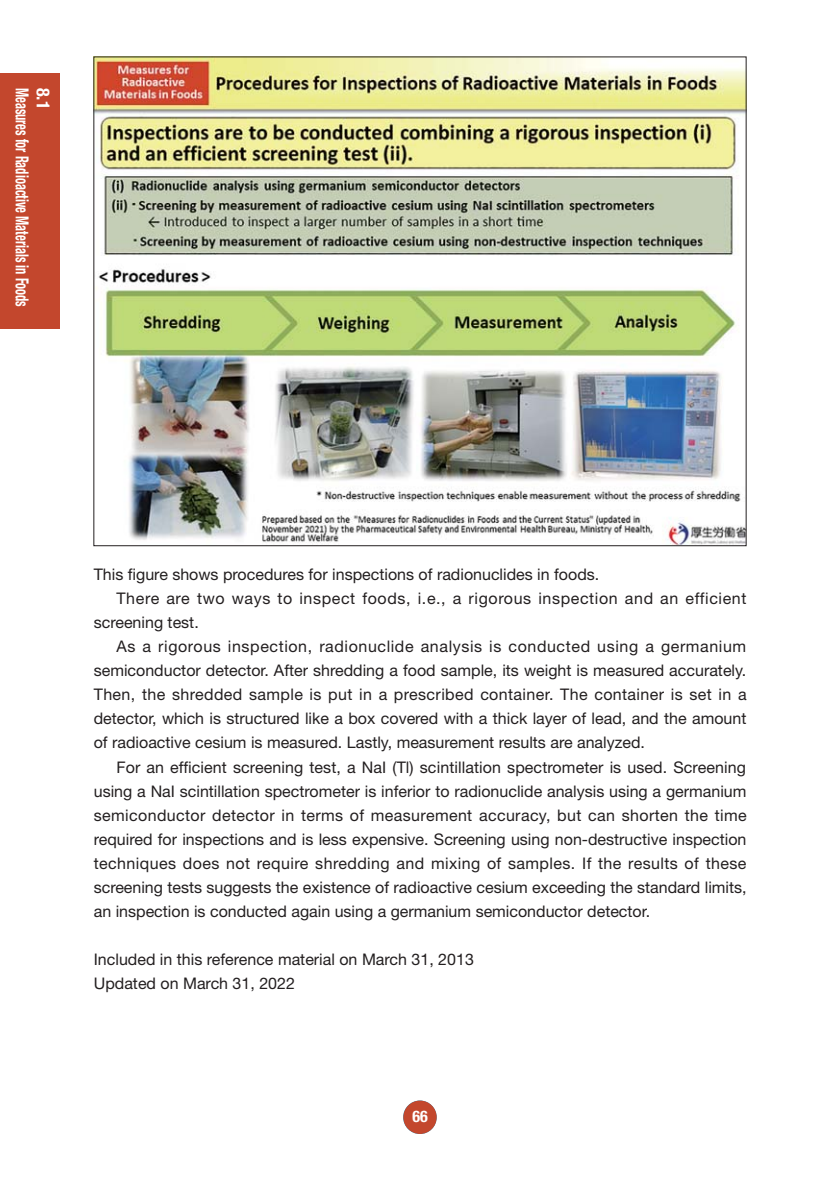
<style>
.page{position:relative;width:840px;height:1191px;background:#fff}
.page>*{position:absolute;margin:0;border:0;box-sizing:border-box;transform-origin:0 0}
.t1{font:700 condensed 18px "Helvetica Neue LT Std";color:#fff;scale:.69 1}
.t2{font:700 condensed 18px "Helvetica Neue LT Std";color:#fff}
.t3{font:16px/24px "Helvetica Neue LT Std";color:#231f20}
.t4{font:16px "Helvetica Neue LT Std";letter-spacing:.025em;color:#231f20}
.t5{font:16px "Helvetica Neue LT Std";letter-spacing:.04em;color:#231f20}
.t6{font:16px "Helvetica Neue LT Std";letter-spacing:.035em;color:#231f20}
.t7{font:700 condensed 16px "Helvetica Neue LT Std";color:#fff}
</style>
<div class="page">
<div style="left:403px;top:1100px;width:33px;height:34px;background:#c3472d;border-radius:50%"></div>
<img style="left:96px;top:59px;width:648px;height:485px">
<div style="left:0;top:74px;width:60px;height:255px;background:#c3472d"></div>
<p class="t1" style="left:29px;top:88px;width:319px;rotate:90deg">Measures for Radioactive Materials in Foods</p>
<p class="t2" style="left:49px;top:88px;width:23px;rotate:90deg">8.1</p>
<p class="t3" style="left:94px;top:564px;width:506px">This figure shows procedures for inspections of radionuclides in foods.</p>
<p class="t5" style="left:116px;top:593px;width:631px">There are two ways to inspect foods, i.e., a rigorous inspection and an efficient</p>
<p class="t3" style="left:94px;top:612px;width:106px">screening test.</p>
<p class="t6" style="left:116px;top:641px;width:631px">As a rigorous inspection, radionuclide analysis is conducted using a germanium</p>
<p class="t3" style="left:94px;top:660px;width:653px">semiconductor detector. After shredding a food sample, its weight is measured accurately.</p>
<p class="t4" style="left:94px;top:689px;width:654px">Then, the shredded sample is put in a prescribed container. The container is set in a</p>
<p class="t3" style="left:94px;top:708px;width:653px">detector, which is structured like a box covered with a thick layer of lead, and the amount</p>
<p class="t3" style="left:94px;top:732px;width:552px">of radioactive cesium is measured. Lastly, measurement results are analyzed.</p>
<p class="t3" style="left:116px;top:756px;width:630px">For an efficient screening test, a NaI (Tl) scintillation spectrometer is used. Screening</p>
<p class="t3" style="left:94px;top:780px;width:654px">using a NaI scintillation spectrometer is inferior to radionuclide analysis using a germanium</p>
<p class="t4" style="left:94px;top:809px;width:654px">semiconductor detector in terms of measurement accuracy, but can shorten the time</p>
<p class="t3" style="left:94px;top:828px;width:653px">required for inspections and is less expensive. Screening using non-destructive inspection</p>
<p class="t4" style="left:94px;top:857px;width:653px">techniques does not require shredding and mixing of samples. If the results of these</p>
<p class="t3" style="left:94px;top:876px;width:654px">screening tests suggests the existence of radioactive cesium exceeding the standard limits,</p>
<p class="t3" style="left:94px;top:900px;width:557px">an inspection is conducted again using a germanium semiconductor detector.</p>
<p class="t3" style="left:94px;top:948px;width:381px">Included in this reference material on March 31, 2013<br>Updated on March 31, 2022</p>
<p class="t7" style="left:412px;top:1110px;width:17px">66</p>
</div>
